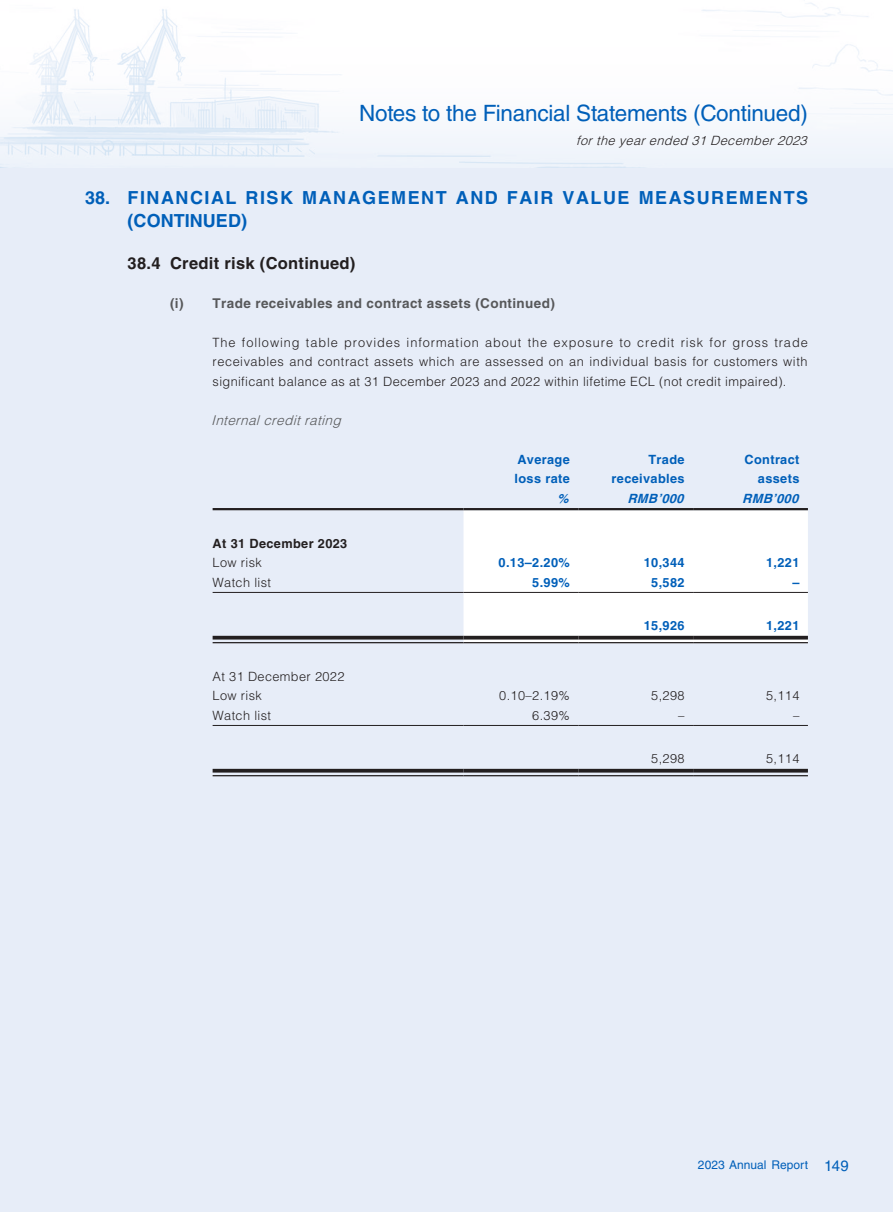
<style>
.page{position:relative;width:893px;height:1212px;background:#fff}
.page>*{position:absolute;margin:0;border:0;box-sizing:border-box;transform-origin:0 0}
.t1{font:22.5px "Helvetica LT Std";letter-spacing:-.01em;color:#005fb9}
.t2{font:700 18px/23.2px "Helvetica LT Std";letter-spacing:.085em;color:#005fb9}
.t3{font:700 16.5px "Helvetica LT Std";letter-spacing:.02em;color:#231f20}
.t4{font:700 13.5px "Helvetica LT Std";letter-spacing:.03em;color:#57585a}
.t5{font:italic 300 13.5px "Helvetica LT Std";color:#57585a}
.t6{font:300 12.75px/19.5px "Helvetica LT Std";letter-spacing:.03em;color:#231f20;text-align:justify}
.t7{font:700 12.75px/19.5px "Helvetica LT Std";letter-spacing:.03em;color:#005fb9;text-align:right}
.t8{font:italic 300 12.75px "Helvetica LT Std";color:#231f20}
.t9{font:700 12.75px "Helvetica LT Std";letter-spacing:.03em;color:#231f20}
.t10{font:italic 700 12.75px "Helvetica LT Std";color:#005fb9}
.t11{font:12px "Helvetica LT Std";letter-spacing:.005em;color:#005fb9}
.s1{font-size:15px}
</style>
<div class="page">
<img style="left:0;top:3px;width:893px;height:165px">
<div style="left:0;top:168px;width:893px;height:1044px;background:#e7edf8"></div>
<div style="left:463px;top:510px;width:345px;height:132px;background:#fff"></div>
<hr style="left:213px;top:508px;width:250px;height:2px;background:#231f20">
<hr style="left:463px;top:508px;width:115px;height:2px;background:#231f20">
<hr style="left:578px;top:508px;width:115px;height:2px;background:#231f20">
<hr style="left:693px;top:508px;width:115px;height:2px;background:#231f20">
<hr style="left:213px;top:592px;width:250px;height:1px;background:#231f20">
<hr style="left:463px;top:592px;width:115px;height:1px;background:#231f20">
<hr style="left:578px;top:592px;width:115px;height:1px;background:#231f20">
<hr style="left:693px;top:592px;width:115px;height:1px;background:#231f20">
<hr style="left:213px;top:636px;width:250px;height:3px;background:#231f20">
<hr style="left:213px;top:642px;width:250px;height:1px;background:#231f20">
<hr style="left:463px;top:636px;width:115px;height:3px;background:#231f20">
<hr style="left:463px;top:642px;width:115px;height:1px;background:#231f20">
<hr style="left:578px;top:636px;width:115px;height:3px;background:#231f20">
<hr style="left:578px;top:642px;width:115px;height:1px;background:#231f20">
<hr style="left:693px;top:636px;width:115px;height:3px;background:#231f20">
<hr style="left:693px;top:642px;width:115px;height:1px;background:#231f20">
<hr style="left:213px;top:725px;width:250px;height:1px;background:#231f20">
<hr style="left:463px;top:725px;width:115px;height:1px;background:#231f20">
<hr style="left:578px;top:725px;width:115px;height:1px;background:#231f20">
<hr style="left:693px;top:725px;width:115px;height:1px;background:#231f20">
<hr style="left:213px;top:769px;width:250px;height:3px;background:#231f20">
<hr style="left:213px;top:775px;width:250px;height:1px;background:#231f20">
<hr style="left:463px;top:769px;width:115px;height:3px;background:#231f20">
<hr style="left:463px;top:775px;width:115px;height:1px;background:#231f20">
<hr style="left:578px;top:769px;width:115px;height:3px;background:#231f20">
<hr style="left:578px;top:775px;width:115px;height:1px;background:#231f20">
<hr style="left:693px;top:769px;width:115px;height:3px;background:#231f20">
<hr style="left:693px;top:775px;width:115px;height:1px;background:#231f20">
<h1 class="t1" style="left:359px;top:100px;width:450px">Notes to the Financial Statements (Continued)</h1>
<p class="t8" style="left:576px;top:133px;width:236px">forthe yearended 31 December2023</p>
<h2 class="t2" style="left:128px;top:186px;width:682px;text-indent:-43px">38. FINANCIAL RISK MANAGEMENT AND FAIR VALUE MEASUREMENTS (CONTINUED)</h2>
<p class="t3" style="left:128px;top:253px;width:229px">38.4 Credit risk (Continued)</p>
<p class="t4" style="left:170px;top:295px;width:386px">(i) Trade receivables and contract assets (Continued)</p>
<p class="t6" style="left:213px;top:332px;width:597px">The following table provides information about the exposure to credit risk for gross trade receivables and contract assets which are assessed on an individual basis for customers with significant balance as at 31 December 2023 and 2022 within lifetime ECL (not credit impaired).</p>
<p class="t5" style="left:211px;top:411px;width:135px">Internalcreditrating</p>
<p class="t7" style="left:514px;top:449px;width:57px;text-align:left">Average loss rate</p>
<p class="t7" style="left:612px;top:449px;width:75px">Trade receivables</p>
<p class="t7" style="left:744px;top:449px;width:56px">Contract assets</p>
<p class="t10" style="left:557px;top:490px;width:17px">%</p>
<p class="t10" style="left:627px;top:490px;width:62px">RMB’000</p>
<p class="t10" style="left:742px;top:490px;width:62px">RMB’000</p>
<p class="t9" style="left:213px;top:535px;width:136px">At 31 December 2023</p>
<p class="t6" style="left:213px;top:553px;width:51px">Low risk</p>
<p class="t7" style="left:499px;top:553px;width:73px">0.13–2.20%</p>
<p class="t7" style="left:644px;top:553px;width:42px">10,344</p>
<p class="t7" style="left:766px;top:553px;width:35px">1,221</p>
<p class="t6" style="left:213px;top:572px;width:60px">Watch list</p>
<p class="t7" style="left:532px;top:572px;width:39px">5.99%</p>
<p class="t7" style="left:651px;top:572px;width:35px">5,582</p>
<p class="t7" style="left:792px;top:572px;width:9px">–</p>
<p class="t7" style="left:644px;top:616px;width:42px">15,926</p>
<p class="t7" style="left:766px;top:616px;width:35px">1,221</p>
<p class="t6" style="left:213px;top:666px;width:133px">At 31 December 2022<br>Low risk</p>
<p class="t6" style="left:499px;top:686px;width:72px">0.10–2.19%</p>
<p class="t6" style="left:651px;top:686px;width:35px">5,298</p>
<p class="t6" style="left:766px;top:686px;width:35px">5,114</p>
<p class="t6" style="left:213px;top:705px;width:60px">Watch list</p>
<p class="t6" style="left:532px;top:705px;width:39px">6.39%</p>
<p class="t6" style="left:678px;top:705px;width:8px">–</p>
<p class="t6" style="left:793px;top:705px;width:8px">–</p>
<p class="t6" style="left:651px;top:749px;width:35px">5,298</p>
<p class="t6" style="left:766px;top:749px;width:35px">5,114</p>
<p class="t11" style="left:698px;top:1158px;width:152px">2023 Annual Report <span class="s1">149</span></p>
</div>
